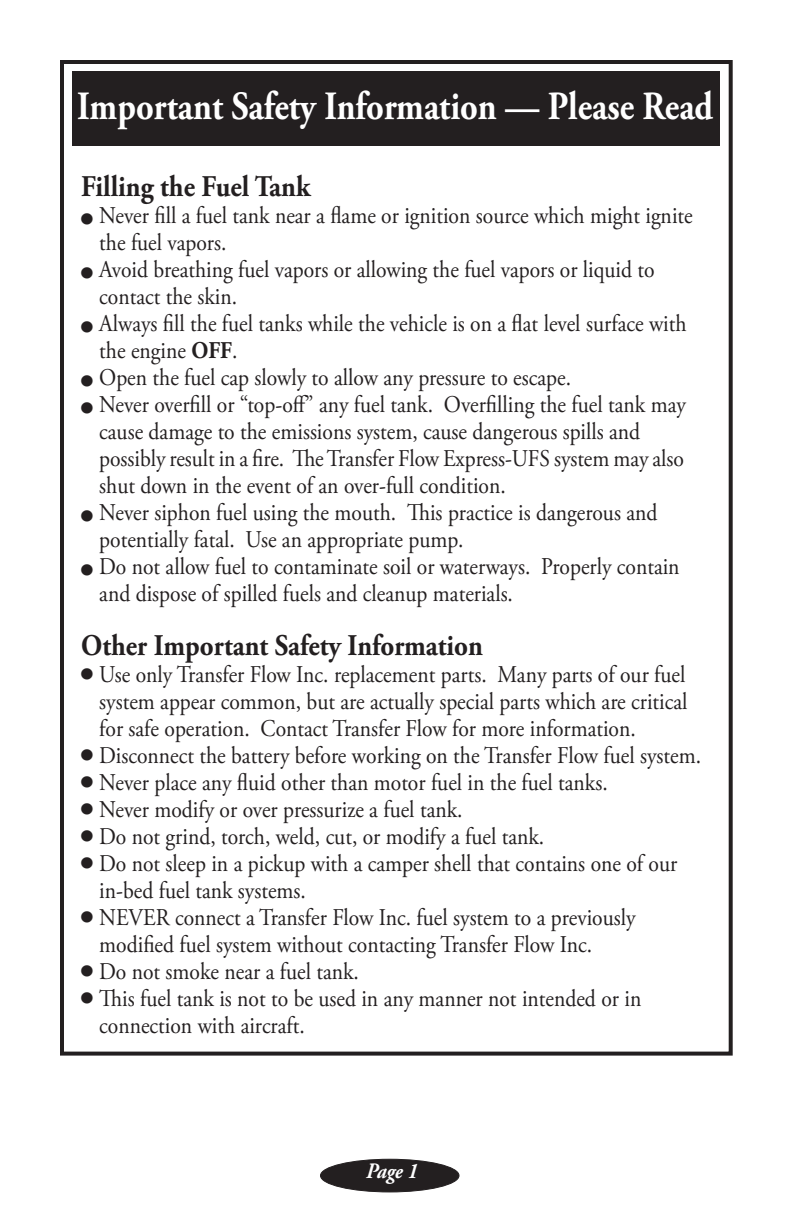
<style>
.page{position:relative;width:792px;height:1224px;background:#fff}
.page>*{position:absolute;margin:0;border:0;box-sizing:border-box;transform-origin:0 0}
.t1{font:700 40px "Adobe Garamond Pro";color:#fff;scale:.86 1}
.t2{font:40px/54px "Times";color:#231f20}
.t3{font:700 30px "Adobe Garamond Pro";color:#231f20;scale:.9 1}
.t4{font:24px/27px "Adobe Garamond Pro";color:#231f20;scale:.9 1}
.t5{font:italic 700 22px "Adobe Garamond Pro";color:#fff;scale:.9 1}
.s1{font-weight:700}
</style>
<div class="page">
<div style="left:320px;top:1159px;width:139px;height:33px;background:#231f20;border-radius:50%"></div>
<div style="left:320px;top:1159px;width:140px;height:33px;border:1px solid #231f20;border-radius:50%"></div>
<div style="left:60px;top:60px;width:673px;height:996px;border:4px solid #231f20"></div>
<div style="left:72px;top:71px;width:648px;height:75px;background:#231f20"></div>
<h1 class="t1" style="left:77px;top:83px;width:741px">Important Safety Information — Please Read</h1>
<p class="t3" style="left:81px;top:169px;width:256px">Filling the Fuel Tank</p>
<p class="t4" style="left:99px;top:203px;width:661px">Never fill a fuel tank near a flame or ignition source which might ignite the fuel vapors.<br>Avoid breathing fuel vapors or allowing the fuel vapors or liquid to contact the skin.<br>Always fill the fuel tanks while the vehicle is on a flat level surface with the engine <span class="s1">OFF</span>.<br>Open the fuel cap slowly to allow any pressure to escape.<br>Never overfill or “top-off” any fuel tank. Overfilling the fuel tank may cause damage to the emissions system, cause dangerous spills and possibly result in a fire. The Transfer Flow Express-UFS system may also shut down in the event of an over-full condition.<br>Never siphon fuel using the mouth. This practice is dangerous and potentially fatal. Use an appropriate pump.<br>Do not allow fuel to contaminate soil or waterways. Properly contain and dispose of spilled fuels and cleanup materials.</p>
<p class="t3" style="left:81px;top:628px;width:448px">Other Important Safety Information</p>
<p class="t4" style="left:99px;top:662px;width:670px">Use only Transfer Flow Inc. replacement parts. Many parts of our fuel system appear common, but are actually special parts which are critical for safe operation. Contact Transfer Flow for more information.<br>Disconnect the battery before working on the Transfer Flow fuel system.<br>Never place any fluid other than motor fuel in the fuel tanks.<br>Never modify or over pressurize a fuel tank.<br>Do not grind, torch, weld, cut, or modify a fuel tank.<br>Do not sleep in a pickup with a camper shell that contains one of our in-bed fuel tank systems.<br>NEVER connect a Transfer Flow Inc. fuel system to a previously modified fuel system without contacting Transfer Flow Inc.<br>Do not smoke near a fuel tank.<br>This fuel tank is not to be used in any manner not intended or in connection with aircraft.</p>
<h1 class="t2" style="left:80px;top:194px;width:15px;text-align:justify">• • • •</h1>
<h1 class="t2" style="left:80px;top:383px;width:15px">•</h1>
<h1 class="t2" style="left:80px;top:491px;width:15px">• •</h1>
<h1 class="t2" style="left:80px;top:636px;width:15px;line-height:81px">• •</h1>
<h1 class="t2" style="left:80px;top:757px;width:15px">•</h1>
<h1 class="t2" style="left:80px;top:784px;width:15px">•</h1>
<h1 class="t2" style="left:80px;top:811px;width:15px">•</h1>
<h1 class="t2" style="left:80px;top:838px;width:15px;text-align:justify">• • •</h1>
<h1 class="t2" style="left:80px;top:973px;width:15px">•</h1>
<p class="t5" style="left:366px;top:1158px;width:59px">Page 1</p>
</div>
